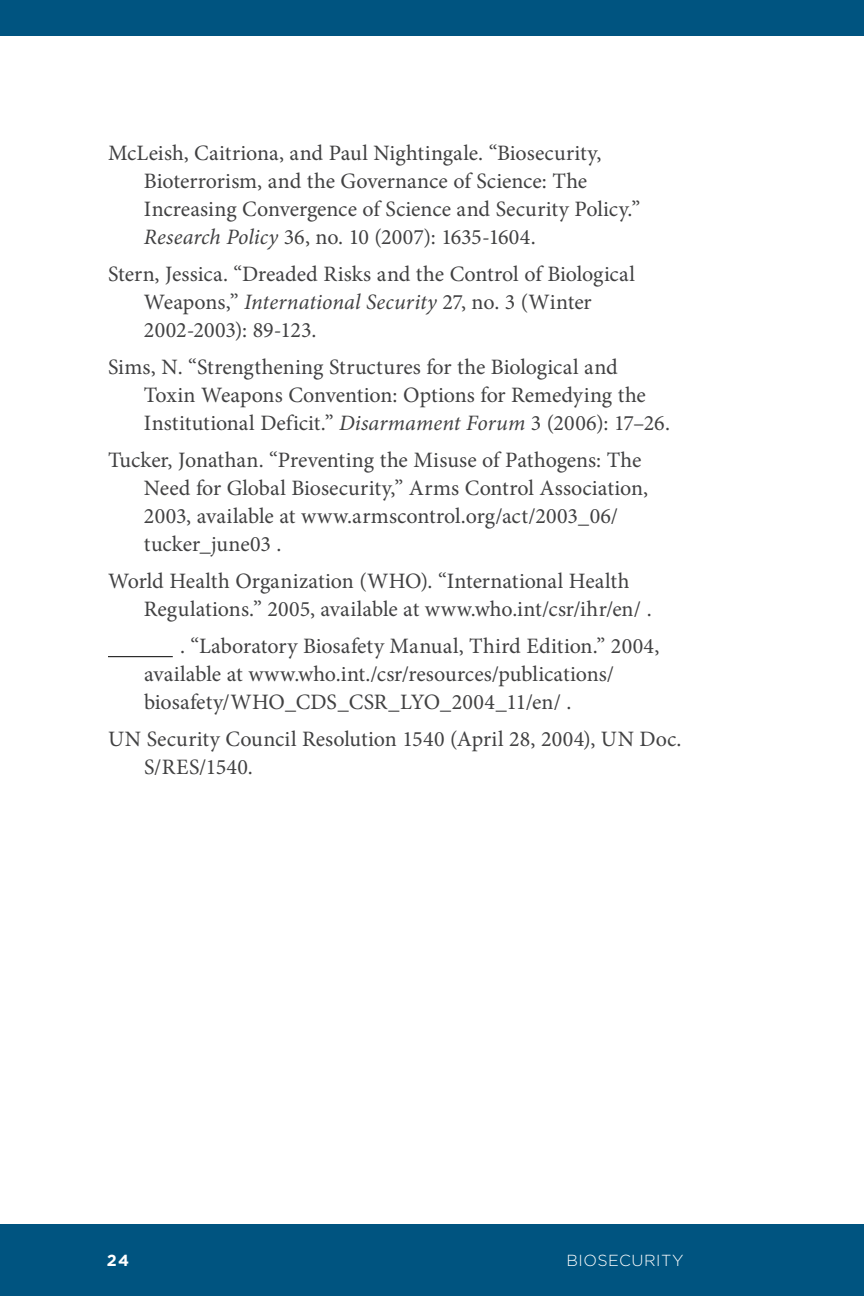
<style>
.page{position:relative;width:864px;height:1296px;background:#fff}
.page>*{position:absolute;margin:0;border:0;box-sizing:border-box;transform-origin:0 0}
.t1{font:22px/28px "Minion Pro";color:#414142}
.t2{font:300 16px "Gotham";letter-spacing:.035em;color:#fff}
.t3{font:700 16px "Gotham";color:#fff}
.s1{font-style:italic}
</style>
<div class="page">
<div style="left:0;top:1224px;width:864px;height:72px;background:#005480"></div>
<div style="left:0;top:0;width:864px;height:36px;background:#005480"></div>
<hr style="left:108px;top:656px;width:65px;height:1px;background:#000">
<p class="t1" style="left:144px;top:139px;width:498px;text-indent:-36px">McLeish, Caitriona, and Paul Nightingale. “Biosecurity, Bioterrorism, and the Governance of Science: The Increasing Convergence of Science and Security Policy.” <span class="s1">Research Policy</span> 36, no. 10 (2007): 1635-1604.</p>
<p class="t1" style="left:144px;top:260px;width:493px;text-indent:-36px">Stern, Jessica. “Dreaded Risks and the Control of Biological<br>Weapons,” <span class="s1">International Security</span> 27, no. 3 (Winter<br>2002-2003): 89-123.</p>
<p class="t1" style="left:144px;top:353px;width:528px;text-indent:-36px">Sims, N. “Strengthening Structures for the Biological and<br>Toxin Weapons Convention: Options for Remedying the<br>Institutional Deficit.” <span class="s1">Disarmament Forum</span> 3 (2006): 17–26.</p>
<p class="t1" style="left:144px;top:446px;width:506px;text-indent:-36px">Tucker, Jonathan. “Preventing the Misuse of Pathogens: The Need for Global Biosecurity,” Arms Control Association, 2003, available at www.armscontrol.org/act/2003_06/ tucker_june03 .</p>
<p class="t1" style="left:144px;top:567px;width:509px;text-indent:-36px">World Health Organization (WHO). “International Health<br>Regulations.” 2005, available at www.who.int/csr/ihr/en/ .</p>
<p class="t1" style="left:144px;top:632px;width:517px;text-indent:36px">. “Laboratory Biosafety Manual, Third Edition.” 2004, available at www.who.int./csr/resources/publications/ biosafety/WHO_CDS_CSR_LYO_2004_11/en/ .</p>
<p class="t1" style="left:144px;top:725px;width:539px;text-indent:-36px">UN Security Council Resolution 1540 (April 28, 2004), UN Doc.<br>S/RES/1540.</p>
<p class="t3" style="left:107px;top:1251px;width:24px">24</p>
<p class="t2" style="left:566px;top:1252px;width:118px">BIOSECURITY</p>
</div>
